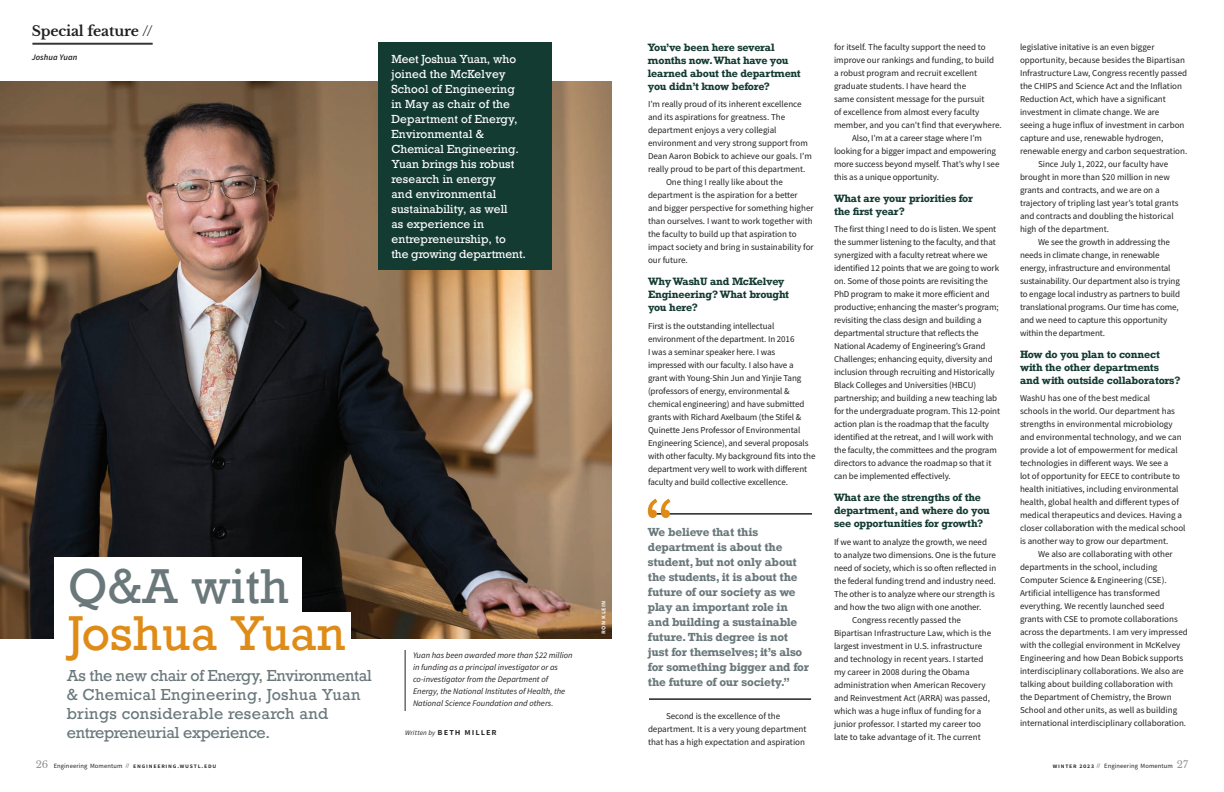
<style>
.page{position:relative;width:1224px;height:792px;background:#fff}
.page>*{position:absolute;margin:0;border:0;box-sizing:border-box;transform-origin:0 0}
.t1{font:46px "Rockwell";color:#df8b17}
.t2{font:46px "Rockwell";color:#6a787b}
.t3{font:15px/19px "Rockwell";letter-spacing:-.02em;color:#6a787b}
.t4{font:700 14px "Libre Baskerville";letter-spacing:-.01em;color:#231f20}
.Blue_Quote_copy{font:11px/15px "Rockwell";letter-spacing:.01em;color:#fff}
.t5{font:700 11px/15px "Rockwell";letter-spacing:-.02em;color:#6a787b}
.t6{font:700 10px/13px "Rockwell";letter-spacing:-.02em;color:#143b32}
.t7{font:600 9.5px "Source Sans Pro";letter-spacing:.105em;color:#231f20}
.t8{font:9px/13px "Source Sans Pro";letter-spacing:-.01em;color:#231f20}
.Blue_Quote_copy-2{font:italic 8.5px/12px "Source Sans Pro";color:#231f20}
.Body_Copy{font:italic 600 8.5px "Source Sans Pro";letter-spacing:.01em;color:#231f20}
.t9{font:600 7px "Source Sans Pro";letter-spacing:.07em;color:#fff}
.t10{font:600 6.5px "Source Sans Pro";letter-spacing:.12em;color:#231f20}
.t11{font:6.5px "Source Sans Pro";color:#231f20}
.s1{font-weight:400}
.s2{font-weight:400;font-style:italic;font-size:7px}
.s3{font-family:"Libre Baskerville";font-weight:400;font-size:10px;color:#939598}
.s4{font-weight:400;font-size:5px}
.s5{font-weight:600}
.s6{font-size:5px}
.s7{font-family:"Libre Baskerville";font-size:10px;color:#939598}
</style>
<div class="page">
<img style="left:0;top:81px;width:612px;height:558px">
<hr style="left:32px;top:43px;width:121px;height:2px;background:#231f20">
<div style="left:54px;top:557px;width:247px;height:58px;background:#fff"></div>
<div style="left:54px;top:612px;width:297px;height:58px;background:#fff"></div>
<div style="left:378px;top:43px;width:174px;height:227px;background:#143b32"></div>
<hr style="left:650px;top:514px;width:162px;height:1px;background:#231f20">
<hr style="left:649px;top:699px;width:162px;height:1px;background:#231f20">
<svg style="left:648px;top:499px;width:22px;height:19px"></svg>
<hr style="left:405px;top:650px;width:1px;height:61px;background:#231f20">
<p class="t4" style="left:32px;top:23px;width:123px">Special feature <span class="s1">//</span></p>
<p class="Body_Copy" style="left:32px;top:52px;width:47px">Joshua Yuan</p>
<p class="Blue_Quote_copy" style="left:392px;top:52px;width:136px">Meet Joshua Yuan, who joined the McKelvey<br>School of Engineering in May as chair of the<br>Department of Energy,<br>Environmental &amp;<br>Chemical Engineering.<br>Yuan brings his robust research in energy<br>and environmental sustainability, as well<br>as experience in entrepreneurship, to<br>the growing department.</p>
<p class="t2" style="left:68px;top:558px;width:223px">Q&amp;A with</p>
<p class="t1" style="left:68px;top:605px;width:280px">Joshua Yuan</p>
<p class="t3" style="left:67px;top:667px;width:307px">As the new chair of Energy, Environmental &amp; Chemical Engineering, Joshua Yuan brings considerable research and entrepreneurial experience.</p>
<p class="Blue_Quote_copy-2" style="left:413px;top:649px;width:161px">Yuan has been awarded more than $22 million in funding as a principal investigator or as co-investigator from the Department of Energy, the National Institutes of Health, the National Science Foundation and others.</p>
<p class="t7" style="left:405px;top:726px;width:93px"><span class="s2">Written by</span> beth miller</p>
<p class="t9" style="left:599px;top:634px;width:35px;rotate:-90deg">ron klein</p>
<p class="t6" style="left:648px;top:40px;width:154px">You’ve been here several months now. What have you learned about the department you didn’t know before?</p>
<p class="t8" style="left:648px;top:98px;width:165px">I’m really proud of its inherent excellence and its aspirations for greatness. The department enjoys a very collegial environment and very strong support from Dean Aaron Bobick to achieve our goals. I’m really proud to be part of this department.</p>
<p class="t8" style="left:648px;top:175px;width:167px;text-indent:18px">One thing I really like about the department is the aspiration for a better and bigger perspective for something higher than ourselves. I want to work together with the faculty to build up that aspiration to impact society and bring in sustainability for our future.</p>
<p class="t6" style="left:648px;top:275px;width:143px">Why WashU and McKelvey<br>Engineering? What brought you here?</p>
<p class="t8" style="left:648px;top:319px;width:169px">First is the outstanding intellectual environment of the department. In 2016<br>I was a seminar speaker here. I was impressed with our faculty. I also have a<br>grant with Young-Shin Jun and Yinjie Tang (professors of energy, environmental &amp; chemical engineering) and have submitted grants with Richard Axelbaum (the Stifel &amp; Quinette Jens Professor of Environmental Engineering Science), and several proposals with other faculty. My background fits into the department very well to work with different faculty and build collective excellence.</p>
<p class="t5" style="left:648px;top:525px;width:163px">We believe that this department is about the student, but not only about the students, it is about the future of our society as we play an important role in and building a sustainable future. This degree is not just for themselves; it’s also for something bigger and for the future of our society.”</p>
<p class="t8" style="left:648px;top:709px;width:160px;text-indent:18px">Second is the excellence of the department. It is a very young department that has a high expectation and aspiration</p>
<p class="t8" style="left:834px;top:40px;width:169px">for itself. The faculty support the need to improve our rankings and funding, to build<br>a robust program and recruit excellent graduate students. I have heard the<br>same consistent message for the pursuit<br>of excellence from almost every faculty member, and you can’t find that everywhere.</p>
<p class="t8" style="left:834px;top:131px;width:167px;text-indent:18px">Also, I’m at a career stage where I’m looking for a bigger impact and empowering more success beyond myself. That’s why I see this as a unique opportunity.</p>
<p class="t6" style="left:834px;top:191px;width:141px">What are your priorities for the first year?</p>
<p class="t8" style="left:834px;top:223px;width:168px">The first thing I need to do is listen. We spent the summer listening to the faculty, and that synergized with a faculty retreat where we identified 12 points that we are going to work on. Some of those points are revisiting the PhD program to make it more efficient and productive; enhancing the master’s program; revisiting the class design and building a departmental structure that reflects the National Academy of Engineering’s Grand Challenges; enhancing equity, diversity and inclusion through recruiting and Historically Black Colleges and Universities (HBCU) partnership; and building a new teaching lab for the undergraduate program. This 12-point action plan is the roadmap that the faculty identified at the retreat, and I will work with the faculty, the committees and the program directors to advance the roadmap so that it can be implemented effectively.</p>
<p class="t6" style="left:834px;top:491px;width:157px">What are the strengths of the department, and where do you see opportunities for growth?</p>
<p class="t8" style="left:834px;top:535px;width:164px">If we want to analyze the growth, we need to analyze two dimensions. One is the future need of society, which is so often reflected in the federal funding trend and industry need.<br>The other is to analyze where our strength is and how the two align with one another.</p>
<p class="t8" style="left:834px;top:613px;width:159px;text-indent:18px">Congress recently passed the Bipartisan Infrastructure Law, which is the largest investment in U.S. infrastructure and technology in recent years. I started my career in 2008 during the Obama administration when American Recovery and Reinvestment Act (ARRA) was passed, which was a huge influx of funding for a junior professor. I started my career too late to take advantage of it. The current</p>
<p class="t8" style="left:1020px;top:40px;width:169px">legislative initative is an even bigger opportunity, because besides the Bipartisan Infrastructure Law, Congress recently passed the CHIPS and Science Act and the Inflation Reduction Act, which have a significant investment in climate change. We are<br>seeing a huge influx of investment in carbon capture and use, renewable hydrogen, renewable energy and carbon sequestration.</p>
<p class="t8" style="left:1020px;top:157px;width:160px;text-indent:18px">Since July 1, 2022, our faculty have brought in more than $20 million in new grants and contracts, and we are on a trajectory of tripling last year’s total grants and contracts and doubling the historical high of the department.</p>
<p class="t8" style="left:1020px;top:235px;width:162px;text-indent:18px">We see the growth in addressing the needs in climate change, in renewable energy, infrastructure and environmental sustainability. Our department also is trying to engage local industry as partners to build translational programs. Our time has come, and we need to capture this opportunity within the department.</p>
<p class="t6" style="left:1020px;top:347px;width:162px">How do you plan to connect with the other departments and with outside collaborators?</p>
<p class="t8" style="left:1020px;top:392px;width:167px">WashU has one of the best medical<br>schools in the world. Our department has strengths in environmental microbiology and environmental technology, and we can provide a lot of empowerment for medical technologies in different ways. We see a<br>lot of opportunity for EECE to contribute to health initiatives, including environmental health, global health and different types of medical therapeutics and devices. Having a closer collaboration with the medical school is another way to grow our department.</p>
<p class="t8" style="left:1020px;top:548px;width:169px;text-indent:18px">We also are collaborating with other departments in the school, including Computer Science &amp; Engineering (CSE).<br>Artificial intelligence has transformed everything. We recently launched seed grants with CSE to promote collaborations across the departments. I am very impressed with the collegial environment in McKelvey Engineering and how Dean Bobick supports interdisciplinary collaborations. We also are talking about building collaboration with<br>the Department of Chemistry, the Brown School and other units, as well as building international interdisciplinary collaboration.</p>
<p class="t10" style="left:36px;top:761px;width:182px"><span class="s3">26</span> <span class="s1">Engineering Momentum</span> <span class="s4">//</span> engineering.wustl.edu</p>
<p class="t11" style="left:1053px;top:761px;width:137px"><span class="s5">winter 2023</span> <span class="s6">//</span> Engineering Momentum <span class="s7">27</span></p>
</div>
